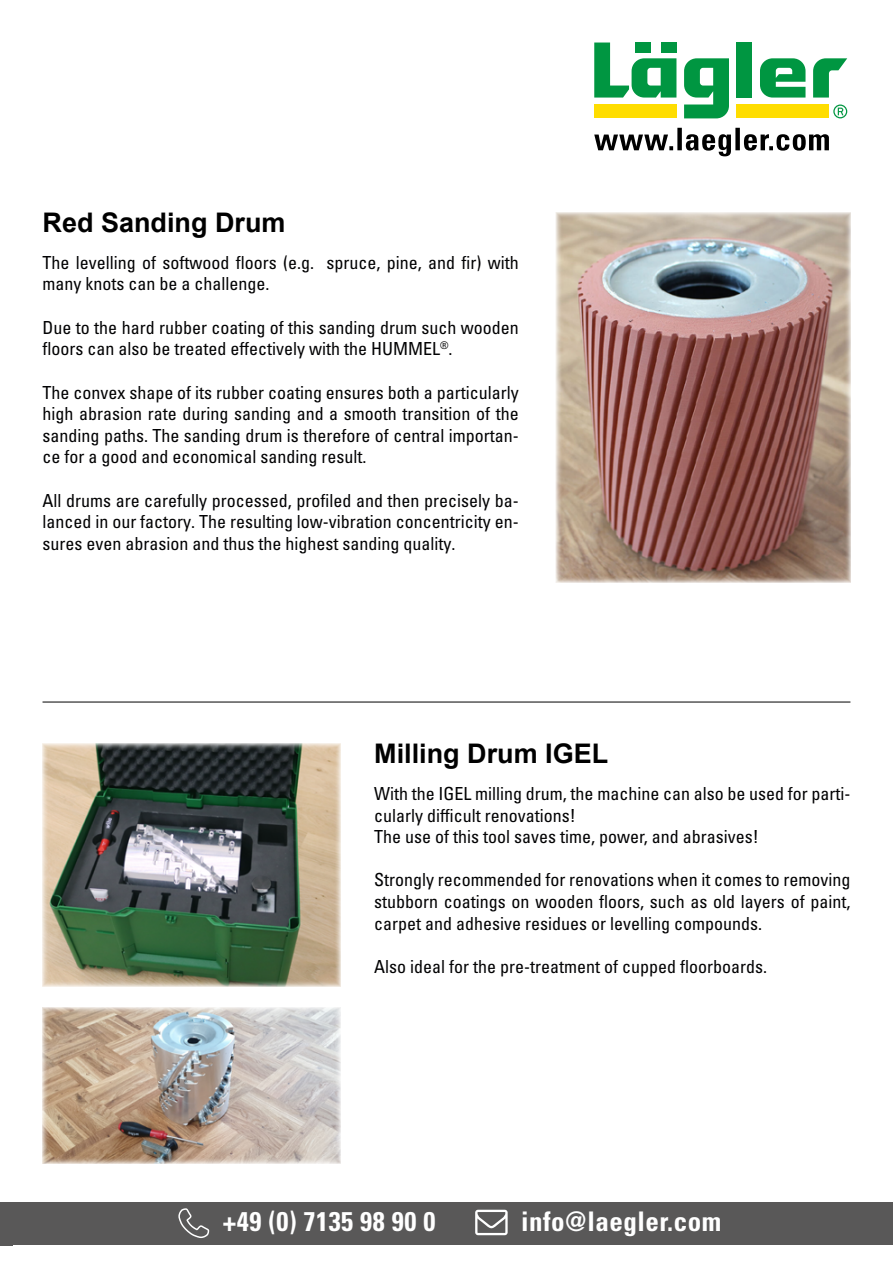
<style>
.page{position:relative;width:893px;height:1263px;background:#fff}
.page>*{position:absolute;margin:0;border:0;box-sizing:border-box;transform-origin:0 0}
.t1{font:700 condensed 27px "Univers LT Std";letter-spacing:.02em;color:#fff}
.t2{font:700 27px "Arial";color:#000}
.t3{font:condensed 18px/21.6px "Univers LT Pro";color:#020203}
</style>
<div class="page">
<img style="left:556px;top:213px;width:294px;height:370px">
<hr style="left:43px;top:702px;width:807px;height:1px;background:#000">
<img style="left:43px;top:744px;width:297px;height:242px">
<img style="left:43px;top:1008px;width:297px;height:155px">
<div style="left:0;top:1202px;width:893px;height:43px;background:#595858"></div>
<svg style="left:178px;top:1208px;width:32px;height:30px"></svg>
<svg style="left:475px;top:1210px;width:33px;height:25px"></svg>
<div style="left:594px;top:105px;width:82px;height:13px;background:#fd0"></div>
<div style="left:737px;top:105px;width:92px;height:13px;background:#fd0"></div>
<svg style="left:813px;top:58px;width:34px;height:40px"></svg>
<svg style="left:760px;top:58px;width:45px;height:40px"></svg>
<div style="left:737px;top:43px;width:15px;height:55px;background:#009641"></div>
<svg style="left:684px;top:58px;width:45px;height:60px"></svg>
<svg style="left:594px;top:43px;width:82px;height:55px"></svg>
<svg style="left:833px;top:105px;width:14px;height:13px"></svg>
<svg style="left:594px;top:128px;width:235px;height:28px"></svg>
<div style="left:0;top:1203px;width:13px;height:43px;background:#595858"></div>
<h1 class="t2" style="left:43px;top:204px;width:245px">Red Sanding Drum</h1>
<p class="t3" style="left:43px;top:251px;width:478px">The levelling of softwood floors (e.g. spruce, pine, and fir) with many knots can be a challenge.</p>
<p class="t3" style="left:43px;top:316px;width:478px">Due to the hard rubber coating of this sanding drum such wooden floors can also be treated effectively with the HUMMEL<sup>®</sup>.</p>
<p class="t3" style="left:43px;top:381px;width:478px;text-align:justify">The convex shape of its rubber coating ensures both a particularly high abrasion rate during sanding and a smooth transition of the sanding paths. The sanding drum is therefore of central importan&shy;ce for a good and economical sanding result.</p>
<p class="t3" style="left:43px;top:489px;width:478px;text-align:justify">All drums are carefully processed, profiled and then precisely ba&shy;lanced in our factory. The resulting low-vibration concentricity en&shy;sures even abrasion and thus the highest sanding quality.</p>
<h1 class="t2" style="left:374px;top:735px;width:236px">Milling Drum IGEL</h1>
<p class="t3" style="left:374px;top:782px;width:478px">With the IGEL milling drum, the machine can also be used for parti&shy;cularly difficult renovations!<br>The use of this tool saves time, power, and abrasives!</p>
<p class="t3" style="left:374px;top:869px;width:478px;text-align:justify">Strongly recommended for renovations when it comes to removing stubborn coatings on wooden floors, such as old layers of paint, carpet and adhesive residues or levelling compounds.</p>
<p class="t3" style="left:374px;top:955px;width:394px">Also ideal for the pre-treatment of cupped floorboards.</p>
<h1 class="t1" style="left:223px;top:1205px;width:214px">+49 (0) 7135 98 90 0</h1>
<h1 class="t1" style="left:521px;top:1205px;width:202px">info@laegler.com</h1>
</div>
